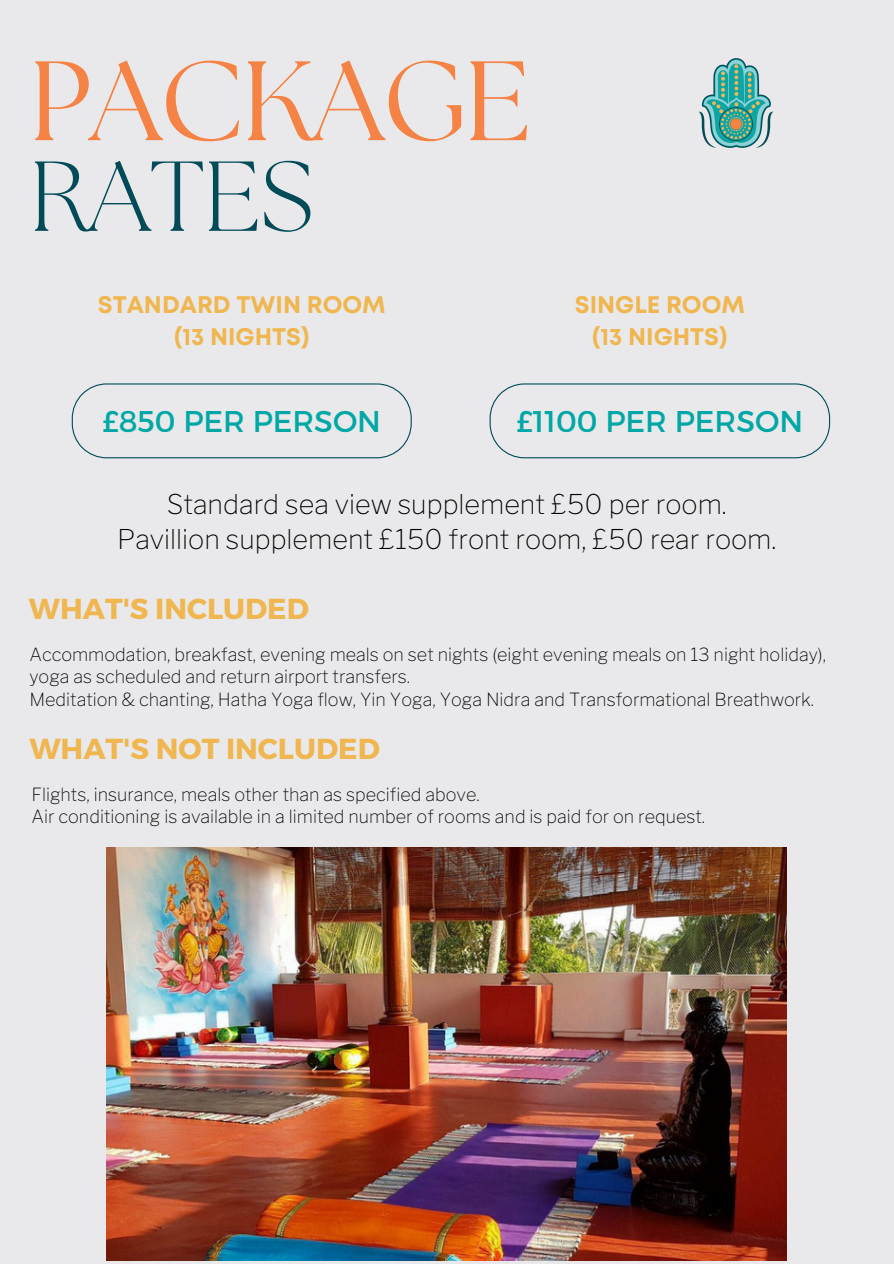
<style>
.page{position:relative;width:894px;height:1264px;background:#fff}
.page>*{position:absolute;margin:0;border:0;box-sizing:border-box;transform-origin:0 0}
.t1{font:112.5px "The Seasons";letter-spacing:-.015em;color:#f58345}
.t2{font:300 99px "The Seasons";letter-spacing:-.015em;color:#004b57}
.t3{font:30px "Montserrat";color:#00a8a5}
.t4{font:700 28.95px "Montserrat";color:#f0b64f}
.t5{font:100 27px/34.8px "Libre Franklin";color:#000;text-align:center}
.t6{font:700 24px/31.5px "Mont";color:#f0b64f;text-align:center}
.t7{font:100 18px/22.5px "Libre Franklin";color:#000}
</style>
<div class="page">
<div style="left:0;top:0;width:893px;height:1263px;background:#e9e9eb"></div>
<img style="left:698px;top:58px;width:76px;height:90px">
<svg style="left:72px;top:383px;width:339px;height:75px"></svg>
<svg style="left:489px;top:383px;width:340px;height:75px"></svg>
<img style="left:107px;top:847px;width:679px;height:413px">
<p class="t1" style="left:29px;top:50px;width:503px">PACKAGE</p>
<h3 class="t2" style="left:29px;top:152px;width:286px">RATES</h3>
<p class="t6" style="left:98px;top:291px;width:289px">STANDARD TWIN ROOM (13 NIGHTS)</p>
<p class="t6" style="left:574px;top:291px;width:171px">SINGLE ROOM (13 NIGHTS)</p>
<h2 class="t3" style="left:102px;top:401px;width:280px">£850 PER PERSON</h2>
<p class="t3" style="left:516px;top:401px;width:288px">£1100 PER PERSON</p>
<p class="t5" style="left:117px;top:487px;width:660px">Standard sea view supplement £50 per room.<br>Pavillion supplement £150 front room, £50 rear room.</p>
<h4 class="t4" style="left:29px;top:589px;width:281px">WHAT'S INCLUDED</h4>
<h6 class="t7" style="left:29px;top:643px;width:797px">Accommodation, breakfast, evening meals on set nights (eight evening meals on 13 night holiday), yoga as scheduled and return airport transfers.</h6>
<h4 class="t7" style="left:29px;top:688px;width:786px">Meditation &amp; chanting, Hatha Yoga flow, Yin Yoga, Yoga Nidra and Transformational Breathwork.</h4>
<h5 class="t4" style="left:29px;top:729px;width:352px">WHAT'S NOT INCLUDED</h5>
<h3 class="t7" style="left:32px;top:783px;width:449px">Flights, insurance, meals other than as specified above.</h3>
<p class="t7" style="left:32px;top:805px;width:674px">Air conditioning is available in a limited number of rooms and is paid for on request.</p>
</div>
